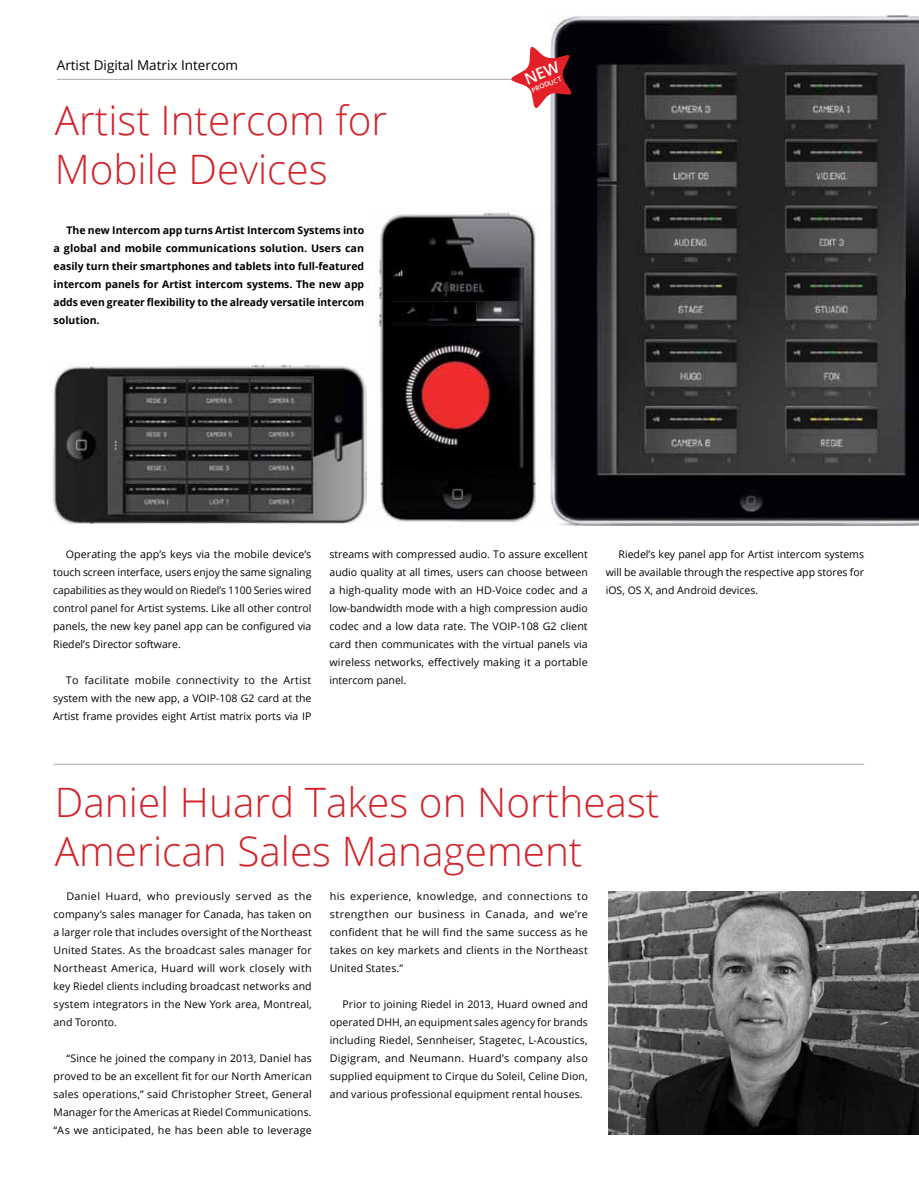
<style>
.page{position:relative;width:919px;height:1191px;background:#fff}
.page>*{position:absolute;margin:0;border:0;box-sizing:border-box;transform-origin:0 0}
.t1{font:300 40.5px/48.6px "Open Sans";color:#d2232a}
.t2{font:13.5px "Open Sans";color:#000}
.t3{font:10.5px/18px "Open Sans";letter-spacing:.005em;color:#000;text-align:justify}
.t4{font:700 10.5px/18px "Open Sans";color:#000;text-align:justify}
.t5{font:600 6.75px "Open Sans";color:#fff}
</style>
<div class="page">
<hr style="left:57px;top:79px;width:809px;height:1px;background:#a7a9ac">
<hr style="left:54px;top:764px;width:810px;height:1px;background:#a7a9ac">
<img style="left:608px;top:891px;width:310px;height:243px">
<img style="left:379px;top:212px;width:160px;height:311px">
<img style="left:50px;top:363px;width:316px;height:161px">
<img style="left:550px;top:15px;width:368px;height:510px">
<svg style="left:508px;top:44px;width:65px;height:67px"></svg>
<p class="t2" style="left:57px;top:56px;width:183px">Artist Digital Matrix Intercom</p>
<h1 class="t1" style="left:55px;top:95px;width:334px">Artist Intercom for<br>Mobile Devices</h1>
<p class="t4" style="left:54px;top:221px;width:312px;text-indent:13px">The new Intercom app turns Artist Intercom Systems into a global and mobile communications solution. Users can easily turn their smartphones and tablets into full-featured intercom panels for Artist intercom systems. The new app adds even greater flexibility to the already versatile intercom solution.</p>
<p class="t5" style="left:530px;top:86px;width:33px;rotate:-22deg">PRODUCT</p>
<p class="t3" style="left:53px;top:545px;width:260px;text-indent:13px">Operating the app’s keys via the mobile device’s touch screen interface, users enjoy the same signaling capabilities as they would on Riedel’s 1100 Series wired control panel for Artist systems. Like all other control panels, the new key panel app can be configured via Riedel’s Director software.</p>
<p class="t3" style="left:53px;top:671px;width:260px;text-indent:13px">To facilitate mobile connectivity to the Artist system with the new app, a VOIP-108 G2 card at the Artist frame provides eight Artist matrix ports via IP</p>
<p class="t3" style="left:329px;top:545px;width:260px">streams with compressed audio. To assure excellent audio quality at all times, users can choose between a high-quality mode with an HD-Voice codec and a low-bandwidth mode with a high compression audio codec and a low data rate. The VOIP-108 G2 client card then communicates with the virtual panels via wireless networks, effectively making it a portable intercom panel.</p>
<p class="t3" style="left:605px;top:545px;width:260px;text-indent:13px">Riedel’s key panel app for Artist intercom systems will be available through the respective app stores for iOS, OS X, and Android devices.</p>
<h1 class="t1" style="left:55px;top:777px;width:606px">Daniel Huard Takes on Northeast<br>American Sales Management</h1>
<p class="t3" style="left:54px;top:887px;width:260px;text-indent:13px">Daniel Huard, who previously served as the company’s sales manager for Canada, has taken on a larger role that includes oversight of the Northeast United States. As the broadcast sales manager for Northeast America, Huard will work closely with key Riedel clients including broadcast networks and system integrators in the New York area, Montreal, and Toronto.</p>
<p class="t3" style="left:54px;top:1049px;width:260px;text-indent:13px">“Since he joined the company in 2013, Daniel has proved to be an excellent fit for our North American sales operations,” said Christopher Street, General Manager for the Americas at Riedel Communications. “As we anticipated, he has been able to leverage</p>
<p class="t3" style="left:330px;top:887px;width:260px">his experience, knowledge, and connections to strengthen our business in Canada, and we’re confident that he will find the same success as he takes on key markets and clients in the Northeast United States.”</p>
<p class="t3" style="left:330px;top:995px;width:259px;text-indent:13px">Prior to joining Riedel in 2013, Huard owned and operated DHH, an equipment sales agency for brands including Riedel, Sennheiser, Stagetec, L-Acoustics, Digigram, and Neumann. Huard’s company also supplied equipment to Cirque du Soleil, Celine Dion, and various professional equipment rental houses.</p>
</div>
